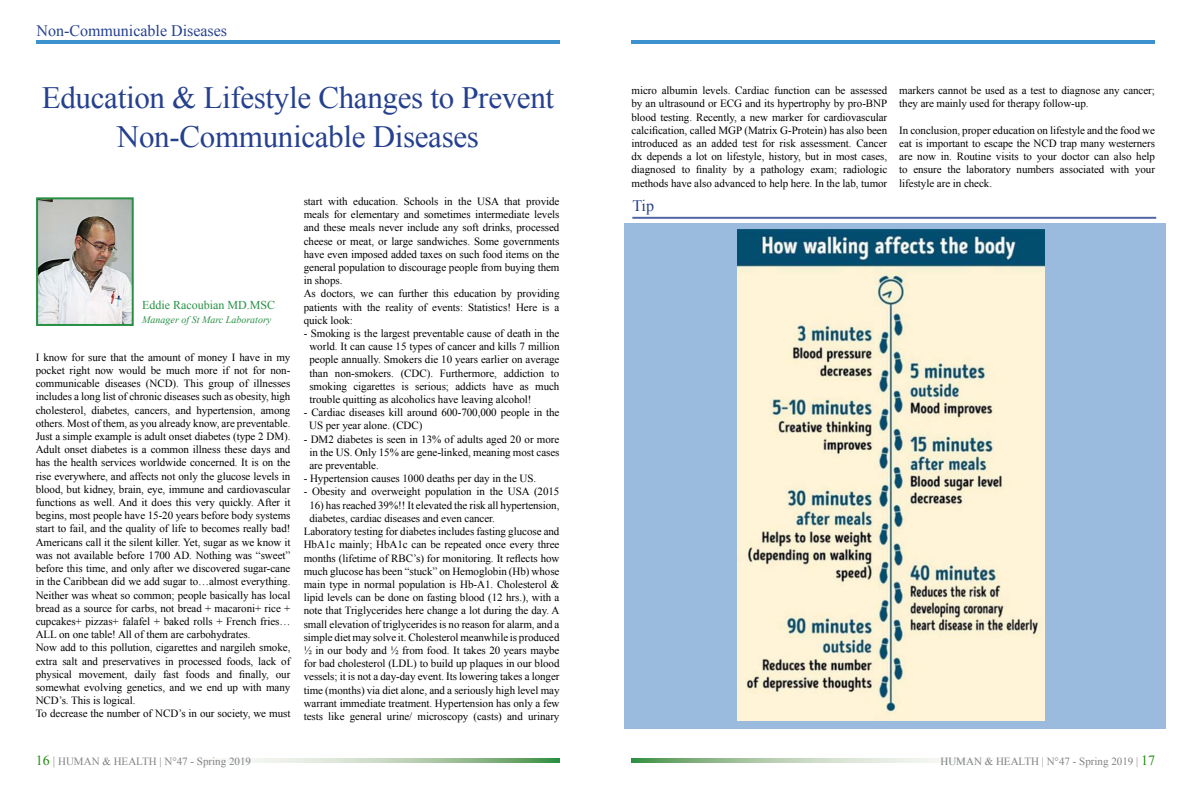
<style>
.page{position:relative;width:1191px;height:794px;background:#fff}
.page>*{position:absolute;margin:0;border:0;box-sizing:border-box;transform-origin:0 0}
.t1{font:31px/39px "Times New Roman";letter-spacing:-.01em;color:#25408f;text-align:center}
.t2{font:16px "Times New Roman";color:#25408f}
.t3{font:12px "Times New Roman";color:#279045}
.t4{font:11px/13.2px "Times New Roman";letter-spacing:-.005em;color:#000}
.t5{font:11px "Times New Roman";color:#808285}
.t6{font:italic 10px "Times New Roman";color:#279045}
.s1{font-size:14px;color:#228b0f}
.s2{font-size:12px}
</style>
<div class="page">
<svg style="left:229px;top:758px;width:330px;height:5px;background:#b4cfb1"></svg>
<svg style="left:631px;top:758px;width:328px;height:5px;background:#b5cfb2"></svg>
<hr style="left:36px;top:41px;width:523px;height:3px;background:#3c91cf">
<hr style="left:631px;top:41px;width:524px;height:3px;background:#3c91cf">
<div style="left:624px;top:224px;width:542px;height:505px;background:#9bbbde"></div>
<hr style="left:632px;top:217px;width:524px;height:2px;background:#25408f">
<img style="left:39px;top:200px;width:92px;height:123px">
<div style="left:36px;top:197px;width:98px;height:129px;border:2px solid #279045"></div>
<img style="left:737px;top:230px;width:307px;height:490px">
<h2 class="t2" style="left:36px;top:20px;width:192px">Non-Communicable Diseases</h2>
<h1 class="t1" style="left:42px;top:78px;width:514px">Education &amp; Lifestyle Changes to Prevent<br>Non-Communicable Diseases</h1>
<p class="t3" style="left:142px;top:297px;width:134px">Eddie Racoubian MD.MSC</p>
<p class="t6" style="left:142px;top:313px;width:131px">Manager of St Marc Laboratory</p>
<p class="t4" style="left:36px;top:350px;width:256px">I know for sure that the amount of money I have in my pocket right now would be much more if not for non&shy;communicable diseases (NCD). This group of illnesses includes a long list of chronic diseases such as obesity, high cholesterol, diabetes, cancers, and hypertension, among others. Most of them, as you already know, are preventable.<br>Just a simple example is adult onset diabetes (type 2 DM).<br>Adult onset diabetes is a common illness these days and has the health services worldwide concerned. It is on the rise everywhere, and affects not only the glucose levels in blood, but kidney, brain, eye, immune and cardiovascular functions as well. And it does this very quickly. After it begins, most people have 15-20 years before body systems start to fail, and the quality of life to becomes really bad!<br>Americans call it the silent killer. Yet, sugar as we know it was not available before 1700 AD. Nothing was “sweet” before this time, and only after we discovered sugar-cane in the Caribbean did we add sugar to…almost everything.<br>Neither was wheat so common; people basically has local bread as a source for carbs, not bread + macaroni+ rice + cupcakes+ pizzas+ falafel + baked rolls + French fries… ALL on one table! All of them are carbohydrates.<br>Now add to this pollution, cigarettes and nargileh smoke, extra salt and preservatives in processed foods, lack of physical movement, daily fast foods and finally, our somewhat evolving genetics, and we end up with many NCD’s. This is logical.<br>To decrease the number of NCD’s in our society, we must</p>
<p class="t4" style="left:304px;top:194px;width:257px">start with education. Schools in the USA that provide meals for elementary and sometimes intermediate levels and these meals never include any soft drinks, processed cheese or meat, or large sandwiches. Some governments have even imposed added taxes on such food items on the general population to discourage people from buying them in shops.<br>As doctors, we can further this education by providing patients with the reality of events: Statistics! Here is a quick look:</p>
<p class="t4" style="left:309px;top:326px;width:252px;text-align:justify;text-indent:-6px">- Smoking is the largest preventable cause of death in the world. It can cause 15 types of cancer and kills 7 million people annually. Smokers die 10 years earlier on average than non-smokers. (CDC). Furthermore, addiction to smoking cigarettes is serious; addicts have as much trouble quitting as alcoholics have leaving alcohol!</p>
<p class="t4" style="left:309px;top:406px;width:252px;text-indent:-5px">- Cardiac diseases kill around 600-700,000 people in the<br>US per year alone. (CDC)</p>
<p class="t4" style="left:309px;top:432px;width:251px;text-align:justify;text-indent:-6px">- DM2 diabetes is seen in 13% of adults aged 20 or more in the US. Only 15% are gene-linked, meaning most cases are preventable.</p>
<p class="t4" style="left:304px;top:472px;width:234px">- Hypertension causes 1000 deaths per day in the US.</p>
<p class="t4" style="left:304px;top:485px;width:257px">- Obesity and overweight population in the USA (2015</p>
<p class="t4" style="left:309px;top:498px;width:251px">16) has reached 39%!! It elevated the risk all hypertension,</p>
<p class="t4" style="left:309px;top:511px;width:187px">diabetes, cardiac diseases and even cancer.</p>
<p class="t4" style="left:304px;top:524px;width:257px">Laboratory testing for diabetes includes fasting glucose and</p>
<p class="t4" style="left:304px;top:538px;width:257px">HbA1c mainly; HbA1c can be repeated once every three</p>
<p class="t4" style="left:304px;top:551px;width:257px">months (lifetime of RBC’s) for monitoring. It reflects how</p>
<p class="t4" style="left:304px;top:564px;width:257px">much glucose has been “stuck” on Hemoglobin (Hb) whose</p>
<p class="t4" style="left:304px;top:577px;width:257px">main type in normal population is Hb-A1. Cholesterol &amp;</p>
<p class="t4" style="left:304px;top:590px;width:257px">lipid levels can be done on fasting blood (12 hrs.), with a</p>
<p class="t4" style="left:304px;top:604px;width:257px">note that Triglycerides here change a lot during the day. A</p>
<p class="t4" style="left:304px;top:617px;width:257px">small elevation of triglycerides is no reason for alarm, and a</p>
<p class="t4" style="left:304px;top:630px;width:257px">simple diet may solve it. Cholesterol meanwhile is produced</p>
<p class="t4" style="left:304px;top:643px;width:257px">½ in our body and ½ from food. It takes 20 years maybe</p>
<p class="t4" style="left:304px;top:656px;width:257px">for bad cholesterol (LDL) to build up plaques in our blood</p>
<p class="t4" style="left:304px;top:670px;width:257px">vessels; it is not a day-day event. Its lowering takes a longer</p>
<p class="t4" style="left:304px;top:683px;width:257px">time (months) via diet alone, and a seriously high level may</p>
<p class="t4" style="left:304px;top:696px;width:257px">warrant immediate treatment. Hypertension has only a few</p>
<p class="t4" style="left:304px;top:709px;width:257px">tests like general urine/ microscopy (casts) and urinary</p>
<p class="t4" style="left:631px;top:84px;width:257px;text-align:justify">micro albumin levels. Cardiac function can be assessed by an ultrasound or ECG and its hypertrophy by pro-BNP blood testing. Recently, a new marker for cardiovascular calcification, called MGP (Matrix G-Protein) has also been introduced as an added test for risk assessment. Cancer dx depends a lot on lifestyle, history, but in most cases, diagnosed to finality by a pathology exam; radiologic methods have also advanced to help here. In the lab, tumor</p>
<p class="t4" style="left:899px;top:84px;width:257px">markers cannot be used as a test to diagnose any cancer; they are mainly used for therapy follow-up.</p>
<p class="t4" style="left:899px;top:123px;width:257px;text-align:justify">In conclusion, proper education on lifestyle and the food we eat is important to escape the NCD trap many westerners are now in. Routine visits to your doctor can also help to ensure the laboratory numbers associated with your lifestyle are in check.</p>
<h2 class="t2" style="left:632px;top:195px;width:23px">Tip</h2>
<p class="t5" style="left:36px;top:754px;width:217px"><span class="s1">16</span> <span class="s2">|</span> HUMAN &amp; HEALTH | N°47 - Spring 2019</p>
<p class="t5" style="left:940px;top:754px;width:216px">HUMAN &amp; HEALTH | N°47 - Spring 2019 | <span class="s1">17</span></p>
</div>
